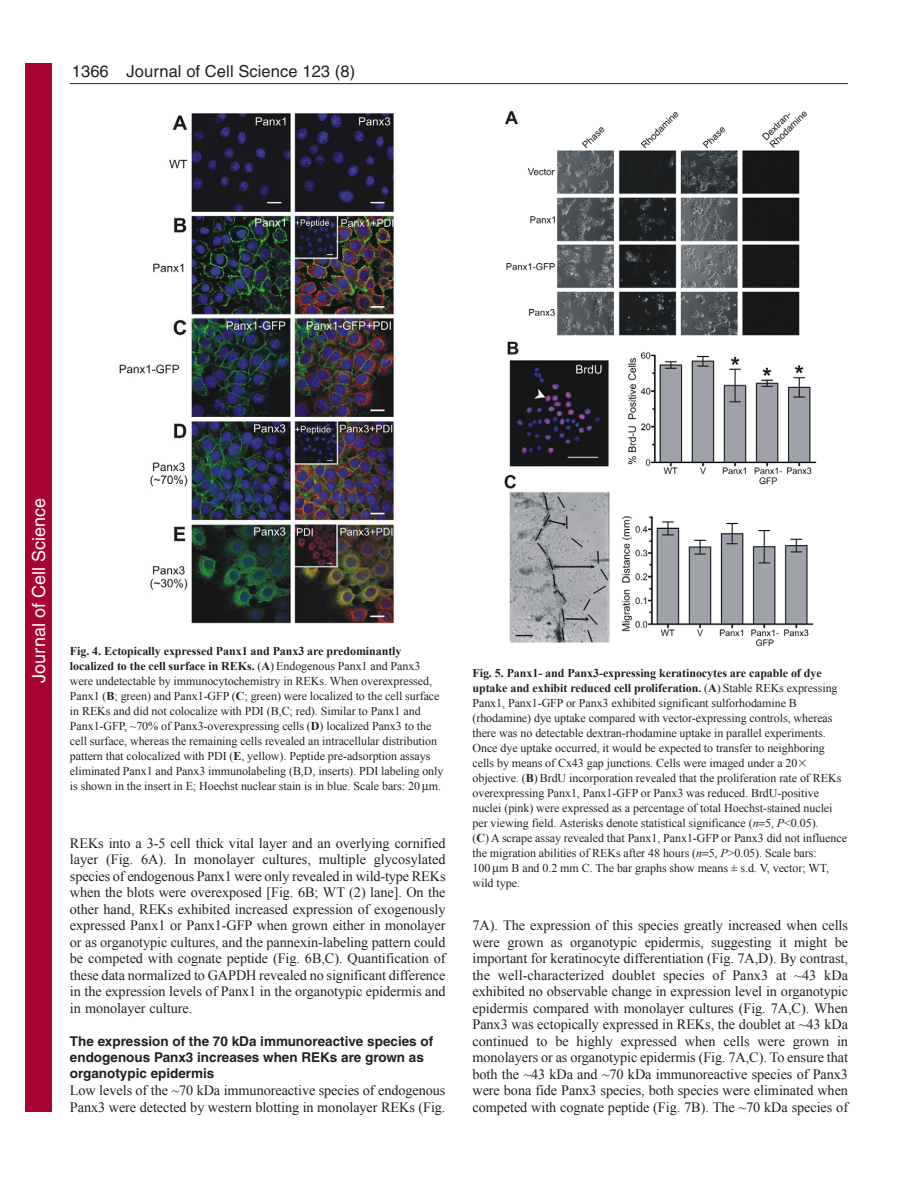
<style>
.page{position:relative;width:918px;height:1188px;background:#fff}
.page>*{position:absolute;margin:0;border:0;box-sizing:border-box;transform-origin:0 0}
.t1{font:18px "Helvetica";color:#fff}
.t2{font:16.5px "Helvetica";letter-spacing:.005em;color:#231f20}
.t3{font:14.25px/16.5px "Times New Roman";letter-spacing:-.005em;color:#231f20;text-align:justify}
.t4{font:700 13.5px/16.5px "Helvetica";color:#231f20}
.t5{font:12px/15px "Times New Roman";letter-spacing:-.005em;color:#231f20}
.s1{font-weight:700}
.s2{font-family:"Mathematical Pi One"}
.s3{font-style:italic}
</style>
<div class="page">
<hr style="left:70px;top:83px;width:778px;height:1px;background:#231f20">
<img style="left:119px;top:113px;width:276px;height:511px">
<img style="left:504px;top:111px;width:313px;height:536px">
<div style="left:26px;top:64px;width:26px;height:1048px;background:#a90332"></div>
<h2 class="t2" style="left:72px;top:65px;width:38px">1366</h2>
<h2 class="t2" style="left:127px;top:65px;width:230px">Journal of Cell Science 123 (8)</h2>
<h1 class="t1" style="left:28px;top:683px;width:186px;rotate:-90deg">Journal of Cell Science</h1>
<p class="t5" style="left:70px;top:643px;width:375px"><span class="s1">Fig. 4. Ectopically expressed Panx1 and Panx3 are predominantly localized to the cell surface in REKs.</span> (<span class="s1">A</span>) Endogenous Panx1 and Panx3 were undetectable by immunocytochemistry in REKs. When overexpressed, Panx1 (<span class="s1">B</span>; green) and Panx1-GFP (<span class="s1">C</span>; green) were localized to the cell surface in REKs and did not colocalize with PDI (B,C; red). Similar to Panx1 and Panx1-GFP, ~70% of Panx3-overexpressing cells (<span class="s1">D</span>) localized Panx3 to the cell surface, whereas the remaining cells revealed an intracellular distribution pattern that colocalized with PDI (<span class="s1">E</span>, yellow). Peptide pre-adsorption assays eliminated Panx1 and Panx3 immunolabeling (B,D, inserts). PDI labeling only is shown in the insert in E; Hoechst nuclear stain is in blue. Scale bars: 20 m.</p>
<p class="t3" style="left:70px;top:834px;width:377px">REKs into a 3-5 cell thick vital layer and an overlying cornified layer (Fig. 6A). In monolayer cultures, multiple glycosylated species of endogenous Panx1 were only revealed in wild-type REKs when the blots were overexposed [Fig. 6B; WT (2) lane]. On the other hand, REKs exhibited increased expression of exogenously expressed Panx1 or Panx1-GFP when grown either in monolayer or as organotypic cultures, and the pannexin-labeling pattern could be competed with cognate peptide (Fig. 6B,C). Quantification of these data normalized to GAPDH revealed no significant difference in the expression levels of Panx1 in the organotypic epidermis and in monolayer culture.</p>
<p class="t4" style="left:70px;top:1034px;width:365px">The expression of the 70 kDa immunoreactive species of endogenous Panx3 increases when REKs are grown as organotypic epidermis</p>
<p class="t3" style="left:70px;top:1082px;width:377px">Low levels of the ~70 kDa immunoreactive species of endogenous<br>Panx3 were detected by western blotting in monolayer REKs (Fig.</p>
<p class="t5" style="left:472px;top:666px;width:376px"><span class="s1">Fig. 5. Panx1- and Panx3-expressing keratinocytes are capable of dye uptake and exhibit reduced cell proliferation.</span> (<span class="s1">A</span>) Stable REKs expressing Panx1, Panx1-GFP or Panx3 exhibited significant sulforhodamine B (rhodamine) dye uptake compared with vector-expressing controls, whereas there was no detectable dextran-rhodamine uptake in parallel experiments.<br>Once dye uptake occurred, it would be expected to transfer to neighboring cells by means of Cx43 gap junctions. Cells were imaged under a 20<span class="s2">- </span>objective. (<span class="s1">B</span>) BrdU incorporation revealed that the proliferation rate of REKs overexpressing Panx1, Panx1-GFP or Panx3 was reduced. BrdU-positive nuclei (pink) were expressed as a percentage of total Hoechst-stained nuclei per viewing field. Asterisks denote statistical significance (<span class="s3">n</span> 5, <span class="s3">P</span>&lt;0.05).<br>(<span class="s1">C</span>) A scrape assay revealed that Panx1, Panx1-GFP or Panx3 did not influence the migration abilities of REKs after 48 hours (<span class="s3">n</span> 5, <span class="s3">P</span>&gt;0.05). Scale bars:<br>100 m B and 0.2 mm C. The bar graphs show means ± s.d. V, vector; WT, wild type.</p>
<p class="t3" style="left:472px;top:917px;width:377px">7A). The expression of this species greatly increased when cells were grown as organotypic epidermis, suggesting it might be important for keratinocyte differentiation (Fig. 7A,D). By contrast, the well-characterized doublet species of Panx3 at ~43 kDa exhibited no observable change in expression level in organotypic epidermis compared with monolayer cultures (Fig. 7A,C). When Panx3 was ectopically expressed in REKs, the doublet at ~43 kDa continued to be highly expressed when cells were grown in monolayers or as organotypic epidermis (Fig. 7A,C). To ensure that both the ~43 kDa and ~70 kDa immunoreactive species of Panx3 were bona fide Panx3 species, both species were eliminated when competed with cognate peptide (Fig. 7B). The ~70 kDa species of</p>
</div>
